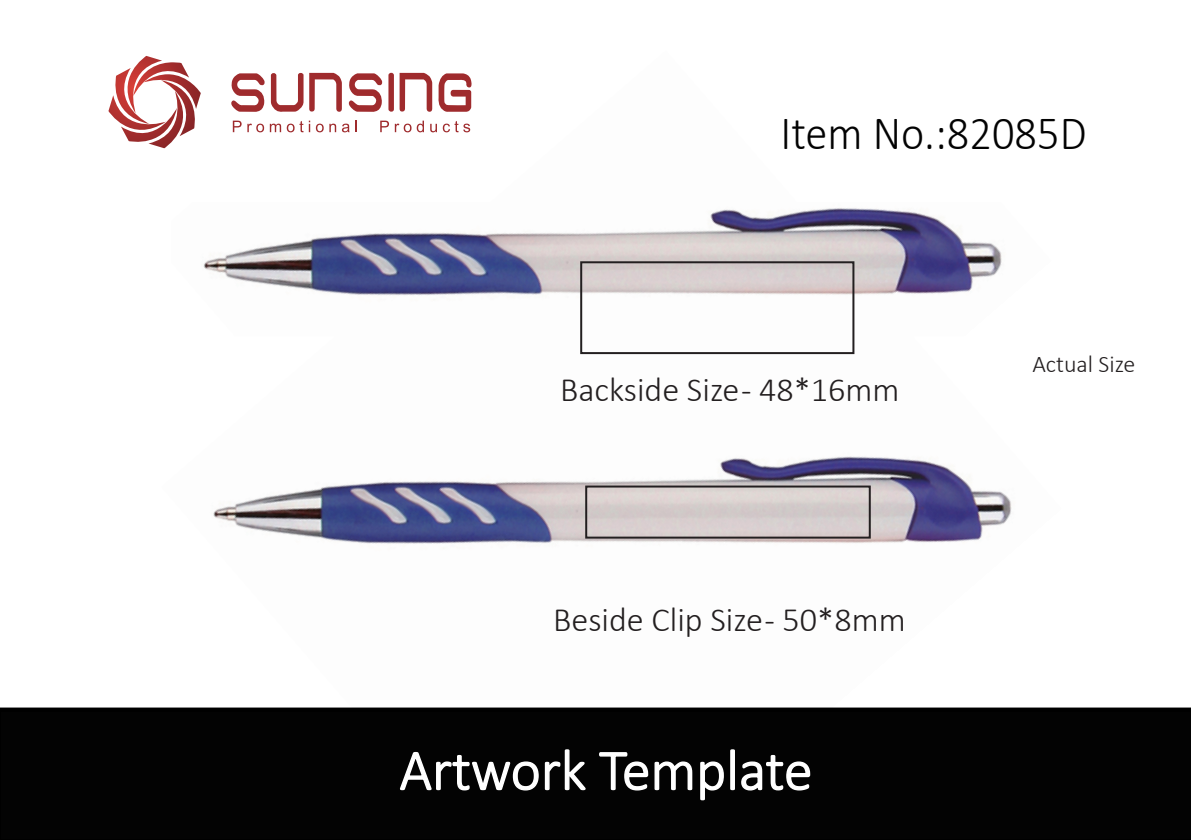
<style>
.page{position:relative;width:1191px;height:840px;background:#fff}
.page>*{position:absolute;margin:0;border:0;box-sizing:border-box;transform-origin:0 0}
.t1{font:300 57.8px "Calibri";color:#fff}
.t2{font:300 48px "Calibri";color:#030303;scale:.93 1}
.t3{font:300 34.2px "Calibri";color:#231f20}
.t4{font:300 24px "Calibri";color:#231f20}
</style>
<div class="page">
<img style="left:213px;top:72px;width:799px;height:472px">
<svg style="left:231px;top:73px;width:34px;height:39px"></svg>
<svg style="left:271px;top:73px;width:32px;height:39px"></svg>
<svg style="left:309px;top:73px;width:33px;height:39px"></svg>
<svg style="left:348px;top:73px;width:34px;height:39px"></svg>
<div style="left:388px;top:73px;width:6px;height:39px;background:#9f2b2d;border-radius:2px"></div>
<svg style="left:399px;top:73px;width:33px;height:39px"></svg>
<svg style="left:438px;top:73px;width:33px;height:39px"></svg>
<svg style="left:233px;top:121px;width:31px;height:11px"></svg>
<svg style="left:270px;top:123px;width:11px;height:9px"></svg>
<svg style="left:287px;top:121px;width:16px;height:11px"></svg>
<svg style="left:316px;top:123px;width:20px;height:9px"></svg>
<svg style="left:342px;top:121px;width:15px;height:11px"></svg>
<svg style="left:380px;top:121px;width:9px;height:11px"></svg>
<svg style="left:395px;top:123px;width:16px;height:9px"></svg>
<svg style="left:417px;top:121px;width:7px;height:11px"></svg>
<svg style="left:430px;top:124px;width:7px;height:8px"></svg>
<svg style="left:443px;top:121px;width:27px;height:11px"></svg>
<svg style="left:108px;top:56px;width:93px;height:93px"></svg>
<div style="left:0;top:711px;width:1191px;height:128px;background:#030303"></div>
<svg style="left:0;top:707px;width:1191px;height:4px;fill:#000"></svg>
<svg style="left:399px;top:745px;width:188px;height:51px"></svg>
<svg style="left:598px;top:750px;width:95px;height:40px"></svg>
<svg style="left:699px;top:747px;width:112px;height:54px"></svg>
<div style="left:585px;top:485px;width:285px;height:53px;border:2px solid #231f20"></div>
<img style="left:203px;top:202px;width:809px;height:134px">
<div style="left:580px;top:261px;width:274px;height:93px;border:2px solid #231f20"></div>
<h2 class="t2" style="left:780px;top:104px;width:331px">Item No.:82085D</h2>
<p class="t3" style="left:560px;top:368px;width:341px">Backside Size - 48*16mm</p>
<p class="t3" style="left:553px;top:598px;width:354px">Beside Clip Size - 50*8mm</p>
<h1 class="t1" style="left:399px;top:733px;width:414px">Artwork Template</h1>
<p class="t4" style="left:1032px;top:349px;width:104px">Actual Size</p>
</div>
